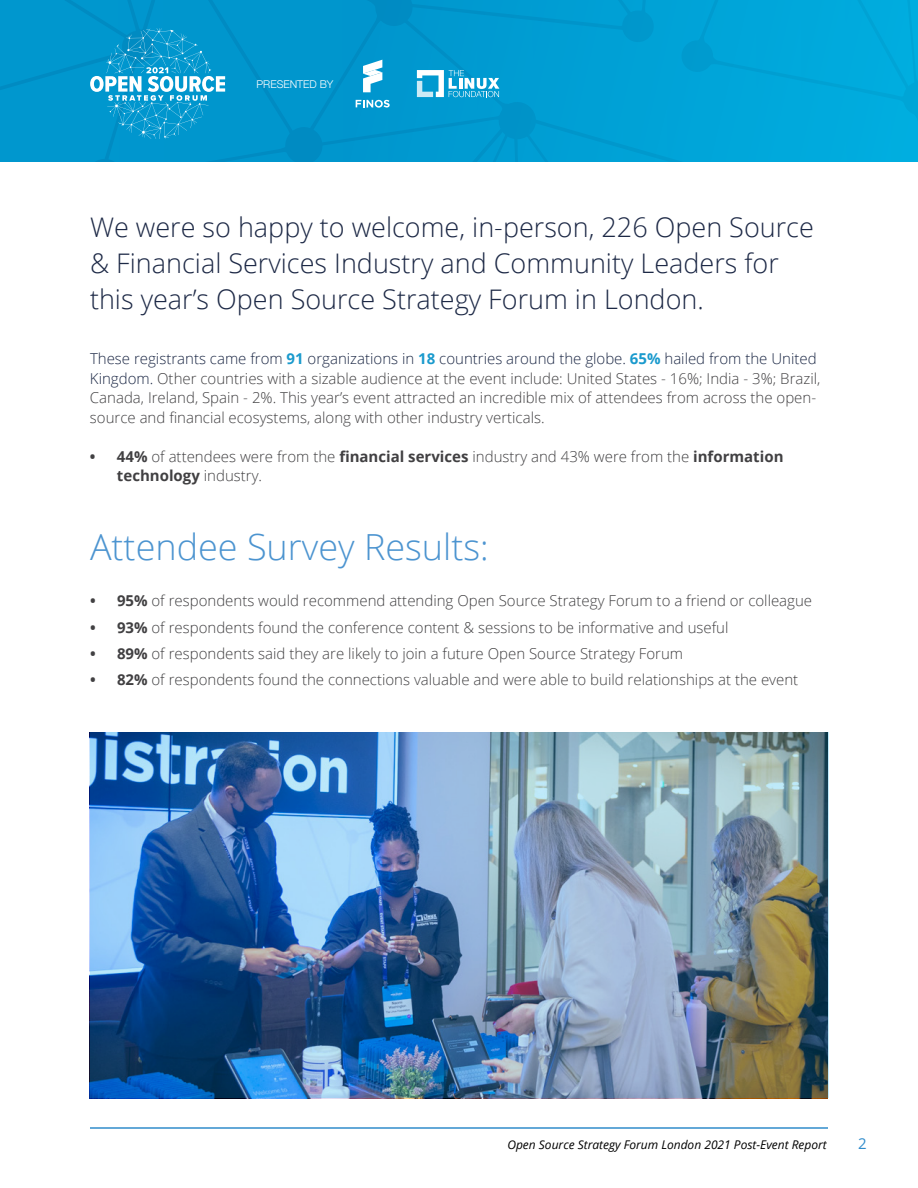
<style>
.page{position:relative;width:918px;height:1188px;background:#fff}
.page>*{position:absolute;margin:0;border:0;box-sizing:border-box;transform-origin:0 0}
.t1{font:300 36px "Open Sans";color:#4c94d0}
.t2{font:300 27px/36px "Open Sans";color:#1d2946}
.t3{font:300 15px/19.5px "Open Sans";color:#414042}
.t4{font:15px "Open Sans";color:#308ccb}
.t5{font:italic 12px "Open Sans";color:#000}
.t6{font:300 10.65px "Helvetica Neue";color:#fff}
.s1{color:#1d2946}
.s2{font-weight:700;color:#1a9acd}
.s3{font-weight:700}
</style>
<div class="page">
<hr style="left:90px;top:1127px;width:738px;height:2px;background:#308ccb">
<div style="left:0;top:0;width:918px;height:162px;background:#00a8db"></div>
<svg style="left:0;top:0;width:670px;height:162px"></svg>
<img style="left:90px;top:732px;width:738px;height:366px">
<p class="t6" style="left:256px;top:75px;width:79px">PRESENTED BY</p>
<h2 class="t2" style="left:90px;top:208px;width:725px">We were so happy to welcome, in-person, 226 Open Source &amp; Financial Services Industry and Community Leaders for this year’s Open Source Strategy Forum in London.</h2>
<p class="t3" style="left:90px;top:349px;width:732px"><span class="s1">These registrants came from</span> <span class="s2">91</span> <span class="s1">organizations in</span> <span class="s2">18</span> <span class="s1">countries around the globe.</span> <span class="s2">65%</span> <span class="s1">hailed from the United Kingdom.</span> Other countries with a sizable audience at the event include: United States - 16%; India - 3%; Brazil, Canada, Ireland, Spain - 2%. This year’s event attracted an incredible mix of attendees from across the open&shy;source and financial ecosystems, along with other industry verticals.</p>
<p class="t3" style="left:117px;top:446px;width:668px;text-indent:-27px"><span class="s3">• 44%</span> of attendees were from the <span class="s3">financial services</span> industry and 43% were from the <span class="s3">information technology</span> industry.</p>
<h1 class="t1" style="left:90px;top:522px;width:400px">Attendee Survey Results:</h1>
<p class="t3" style="left:90px;top:591px;width:724px"><span class="s3">• 95%</span> of respondents would recommend attending Open Source Strategy Forum to a friend or colleague</p>
<p class="t3" style="left:90px;top:617px;width:640px"><span class="s3">• 93%</span> of respondents found the conference content &amp; sessions to be informative and useful</p>
<p class="t3" style="left:90px;top:643px;width:595px"><span class="s3">• 89%</span> of respondents said they are likely to join a future Open Source Strategy Forum</p>
<p class="t3" style="left:90px;top:670px;width:710px"><span class="s3">• 82%</span> of respondents found the connections valuable and were able to build relationships at the event</p>
<p class="t5" style="left:507px;top:1136px;width:321px">Open Source Strategy Forum London 2021 Post-Event Report</p>
<p class="t4" style="left:858px;top:1133px;width:10px">2</p>
</div>
